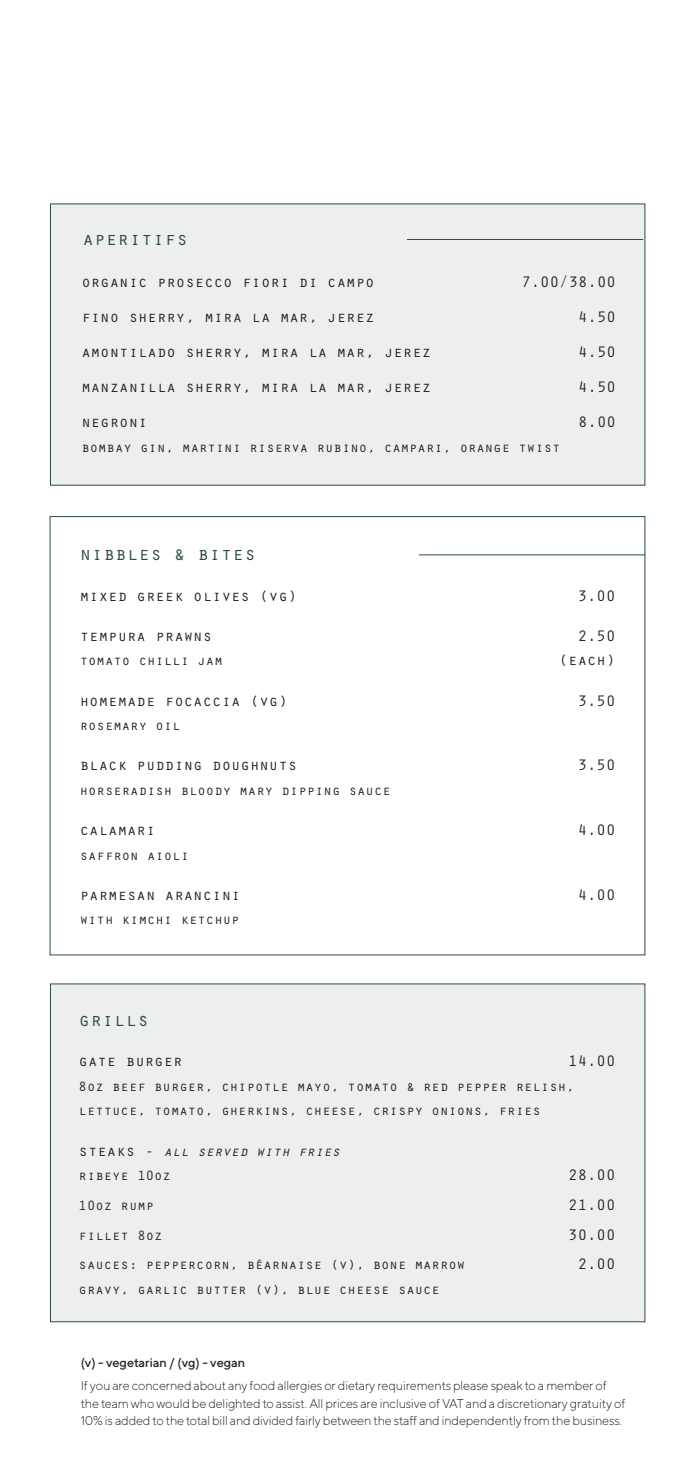
<style>
.page{position:relative;width:695px;height:1474px;background:#fff}
.page>*{position:absolute;margin:0;border:0;box-sizing:border-box;transform-origin:0 0}
.t1{font:19.25px "Orator Std";letter-spacing:.01em;color:#2e4d3e}
.t2{font:15.75px "Orator Std";color:#231f20}
.t3{font:14px/24.5px "Orator Std";color:#231f20}
.t4{font:italic 14px/24.5px "Orator Std";color:#231f20}
.t5{font:300 12.78px/17.5px "TT Norms";letter-spacing:-.015em;color:#231f20}
.t6{font:500 12.78px "TT Norms";letter-spacing:-.005em;color:#231f20}
.s1{font-style:normal;font-size:15.75px}
.s2{font-style:normal}
</style>
<div class="page">
<div style="left:50px;top:983px;width:595px;height:339px;background:#edefee;border:1px solid #2e4d3e"></div>
<hr style="left:419px;top:554px;width:226px;height:1px;background:#2e4d3e">
<div style="left:50px;top:203px;width:595px;height:282px;background:#edefee"></div>
<hr style="left:407px;top:239px;width:236px;height:1px;background:#2e4d3e">
<h1 class="t1" style="left:82px;top:225px;width:107px">aperitifs</h1>
<p class="t2" style="left:81px;top:271px;width:294px">organic prosecco fiori di campo</p>
<p class="t2" style="left:521px;top:271px;width:96px">7.00/38.00</p>
<p class="t2" style="left:81px;top:306px;width:294px">fino sherry, mira la mar, jerez</p>
<p class="t2" style="left:578px;top:306px;width:39px">4.50</p>
<p class="t2" style="left:81px;top:341px;width:351px">amontilado sherry, mira la mar, jerez</p>
<p class="t2" style="left:578px;top:341px;width:39px">4.50</p>
<p class="t2" style="left:81px;top:376px;width:351px">manzanilla sherry, mira la mar, jerez</p>
<p class="t2" style="left:578px;top:376px;width:39px">4.50</p>
<p class="t2" style="left:81px;top:411px;width:68px">negroni</p>
<p class="t2" style="left:578px;top:411px;width:39px">8.00</p>
<p class="t3" style="left:81px;top:434px;width:480px">bombay gin, martini riserva rubino, campari, orange twist</p>
<h1 class="t1" style="left:80px;top:540px;width:177px">nibbles &amp; bites</h1>
<p class="t2" style="left:80px;top:584px;width:219px">mixed greek olives (vg)</p>
<p class="t2" style="left:577px;top:584px;width:39px">3.00</p>
<p class="t2" style="left:80px;top:624px;width:134px">tempura prawns</p>
<p class="t2" style="left:577px;top:624px;width:39px">2.50</p>
<p class="t3" style="left:80px;top:647px;width:144px">tomato chilli jam</p>
<p class="t2" style="left:558px;top:649px;width:58px">(each)</p>
<p class="t2" style="left:80px;top:689px;width:209px">homemade focaccia (vg)</p>
<p class="t2" style="left:577px;top:689px;width:39px">3.50</p>
<p class="t3" style="left:80px;top:712px;width:102px">rosemary oil</p>
<p class="t2" style="left:80px;top:754px;width:219px">black pudding doughnuts</p>
<p class="t2" style="left:577px;top:754px;width:39px">3.50</p>
<p class="t3" style="left:80px;top:777px;width:312px">horseradish bloody mary dipping sauce</p>
<p class="t2" style="left:80px;top:818px;width:77px">calamari</p>
<p class="t2" style="left:577px;top:818px;width:39px">4.00</p>
<p class="t3" style="left:80px;top:842px;width:111px">saffron aioli</p>
<p class="t2" style="left:80px;top:883px;width:162px">parmesan arancini</p>
<p class="t2" style="left:577px;top:883px;width:39px">4.00</p>
<p class="t3" style="left:80px;top:906px;width:161px">with kimchi ketchup</p>
<h1 class="t1" style="left:79px;top:1005px;width:72px">grills</h1>
<p class="t2" style="left:79px;top:1049px;width:105px">gate burger</p>
<p class="t2" style="left:568px;top:1049px;width:49px">14.00</p>
<p class="t3" style="left:79px;top:1073px;width:497px">8oz beef burger, chipotle mayo, tomato &amp; red pepper relish, lettuce, tomato, gherkins, cheese, crispy onions, fries</p>
<p class="t4" style="left:79px;top:1137px;width:263px"><span class="s1">steaks -</span> all served with fries <span class="s2">ribeye 10oz</span></p>
<p class="t2" style="left:568px;top:1163px;width:49px">28.00</p>
<p class="t3" style="left:79px;top:1192px;width:77px">10oz rump</p>
<p class="t2" style="left:568px;top:1193px;width:49px">21.00</p>
<p class="t3" style="left:79px;top:1221px;width:85px">fillet 8oz</p>
<p class="t2" style="left:568px;top:1223px;width:49px">30.00</p>
<p class="t3" style="left:79px;top:1251px;width:388px">sauces: peppercorn, béarnaise (v), bone marrow</p>
<p class="t2" style="left:577px;top:1252px;width:39px">2.00</p>
<p class="t3" style="left:79px;top:1276px;width:363px">gravy, garlic butter (v), blue cheese sauce</p>
<p class="t6" style="left:81px;top:1354px;width:166px">(v) - vegetarian / (vg) - vegan</p>
<p class="t5" style="left:81px;top:1376px;width:546px">If you are concerned about any food allergies or dietary requirements please speak to a member of the team who would be delighted to assist. All prices are inclusive of VAT and a discretionary gratuity of<br>10% is added to the total bill and divided fairly between the staff and independently from the business.</p>
</div>
